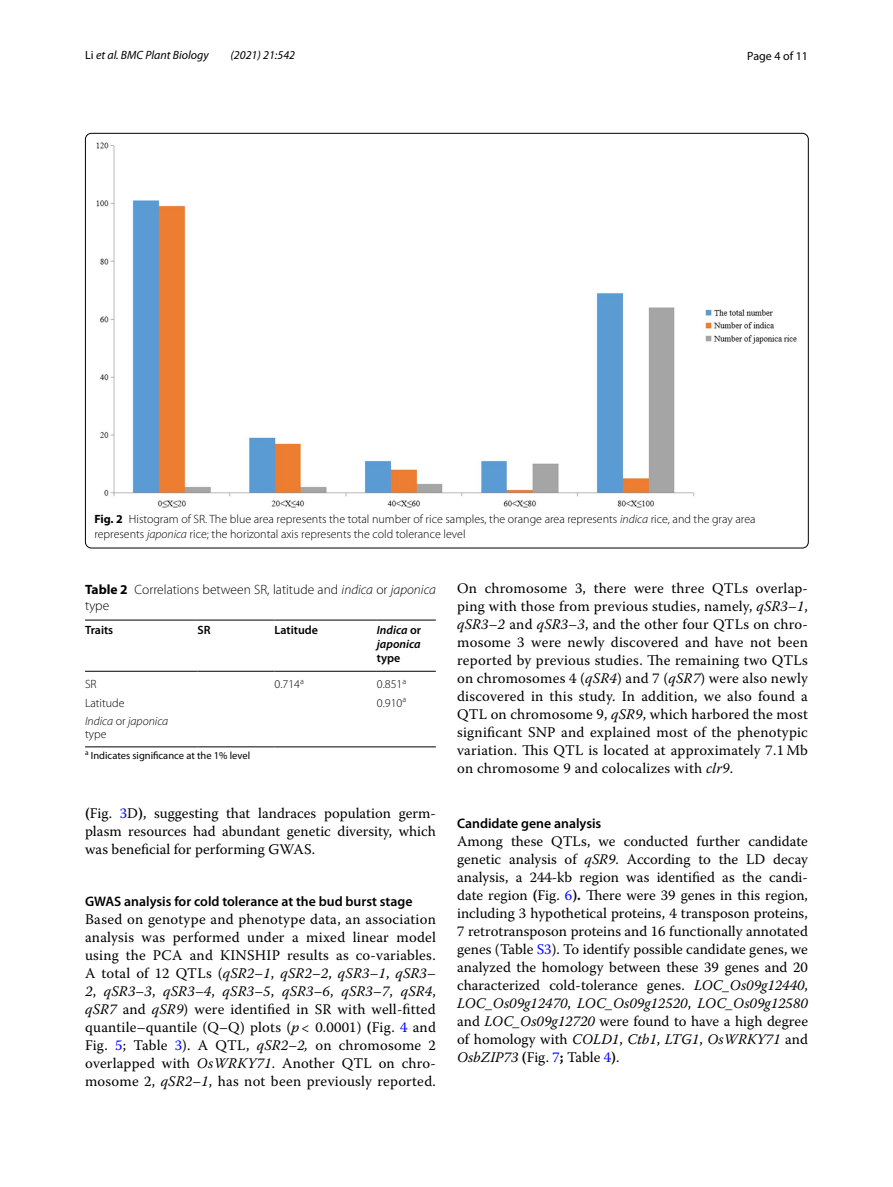
<style>
.page{position:relative;width:893px;height:1187px;background:#fff}
.page>*{position:absolute;margin:0;border:0;box-sizing:border-box;transform-origin:0 0}
.t1{font:14.7px/18px "Warnock Pro";letter-spacing:.01em;color:#000;text-align:justify}
.t2{font:600 13.8px "Myriad Pro";color:#000}
.t3{font:300 13.5px/16.5px "Myriad Pro";color:#000}
.t4{font:300 12px/15px "Myriad Pro";color:#000}
.t5{font:italic 12px "Myriad Pro";color:#000}
.t6{font:600 12px "Myriad Pro";color:#000}
.t7{font:italic 300 12px/13.5px "Myriad Pro";color:#000}
.t8{font:italic 600 12px/13.5px "Myriad Pro";color:#000}
.t9{font:12px "Myriad Pro";color:#000}
.t10{font:10.5px "Myriad Pro";color:#000}
.s1{font-style:normal}
.s2{font-weight:700}
.s3{font-style:italic}
.s4{color:#00f}
</style>
<div class="page">
<img style="left:97px;top:142px;width:700px;height:366px">
<hr style="left:85px;top:619px;width:113px;height:1px;background:#000">
<hr style="left:85px;top:671px;width:113px;height:1px;background:#000">
<hr style="left:198px;top:619px;width:77px;height:1px;background:#000">
<hr style="left:198px;top:671px;width:77px;height:1px;background:#000">
<hr style="left:275px;top:619px;width:102px;height:1px;background:#000">
<hr style="left:275px;top:671px;width:102px;height:1px;background:#000">
<hr style="left:377px;top:619px;width:59px;height:1px;background:#000">
<hr style="left:377px;top:671px;width:59px;height:1px;background:#000">
<hr style="left:85px;top:746px;width:113px;height:1px;background:#000">
<hr style="left:198px;top:746px;width:77px;height:1px;background:#000">
<hr style="left:275px;top:746px;width:102px;height:1px;background:#000">
<hr style="left:377px;top:746px;width:59px;height:1px;background:#000">
<p class="t5" style="left:85px;top:48px;width:125px"><span class="s1">Li</span> et al. BMC Plant Biology</p>
<p class="t5" style="left:230px;top:48px;width:66px">(2021) 21:542</p>
<p class="t9" style="left:747px;top:48px;width:62px">Page 4 of 11</p>
<p class="t4" style="left:94px;top:512px;width:663px"><span class="s2">Fig. 2</span> Histogram of SR. The blue area represents the total number of rice samples, the orange area represents <span class="s3">indica</span> rice, and the gray area represents <span class="s3">japonica</span> rice; the horizontal axis represents the cold tolerance level</p>
<p class="t3" style="left:85px;top:581px;width:352px"><span class="s2">Table 2</span> Correlations between SR, latitude and <span class="s3">indica</span> or <span class="s3">japonica </span>type</p>
<p class="t6" style="left:85px;top:622px;width:30px">Traits</p>
<p class="t6" style="left:198px;top:622px;width:15px">SR</p>
<p class="t6" style="left:275px;top:622px;width:45px">Latitude</p>
<p class="t8" style="left:377px;top:623px;width:46px">Indica <span class="s1">or </span>japonica</p>
<p class="t6" style="left:377px;top:649px;width:25px">type</p>
<p class="t4" style="left:85px;top:677px;width:13px">SR</p>
<p class="t4" style="left:275px;top:677px;width:31px">0.714<sup>a</sup></p>
<p class="t4" style="left:377px;top:677px;width:31px">0.851<sup>a</sup></p>
<p class="t4" style="left:85px;top:695px;width:41px">Latitude</p>
<p class="t4" style="left:377px;top:695px;width:31px">0.910<sup>a</sup></p>
<p class="t7" style="left:85px;top:714px;width:85px">Indica <span class="s1">or</span> japonica <span class="s1">type</span></p>
<p class="t10" style="left:85px;top:749px;width:167px"><sup>a</sup> Indicates significance at the 1% level</p>
<p class="t1" style="left:85px;top:804px;width:352px"><span class="s2">(</span>Fig. <span class="s4">3</span>D<span class="s2">)</span>, suggesting that landraces population germ&shy;plasm resources had abundant genetic diversity, which was beneficial for performing GWAS.</p>
<p class="t2" style="left:85px;top:892px;width:329px">GWAS analysis for cold tolerance at the bud burst stage</p>
<p class="t1" style="left:85px;top:910px;width:352px">Based on genotype and phenotype data, an association analysis was performed under a mixed linear model using the PCA and KINSHIP results as co-variables.<br>A total of 12 QTLs (<span class="s3">qSR2–1</span>, <span class="s3">qSR2–2</span>, <span class="s3">qSR3–1</span>, <span class="s3">qSR3– 2</span>, <span class="s3">qSR3–3</span>, <span class="s3">qSR3–4</span>, <span class="s3">qSR3–5</span>, <span class="s3">qSR3–6</span>, <span class="s3">qSR3–7</span>, <span class="s3">qSR4</span>, <span class="s3">qSR7</span> and <span class="s3">qSR9</span>) were identified in SR with well-fitted quantile–quantile (Q–Q) plots (<span class="s3">p &lt;</span> 0.0001) <span class="s2">(</span>Fig. <span class="s4">4</span> and Fig. <span class="s4">5</span>; Table <span class="s4">3</span>). A QTL, <span class="s3">qSR2–2,</span> on chromosome 2 overlapped with <span class="s3">OsWRKY71</span>. Another QTL on chro&shy;mosome 2, <span class="s3">qSR2–1</span>, has not been previously reported.</p>
<p class="t1" style="left:457px;top:579px;width:352px">On chromosome 3, there were three QTLs overlap&shy;ping with those from previous studies, namely, <span class="s3">qSR3–1</span>, <span class="s3">qSR3–2</span> and <span class="s3">qSR3–3</span>, and the other four QTLs on chro&shy;mosome 3 were newly discovered and have not been reported by previous studies. The remaining two QTLs on chromosomes 4 (<span class="s3">qSR4</span>) and 7 (<span class="s3">qSR7</span>) were also newly discovered in this study. In addition, we also found a QTL on chromosome 9, <span class="s3">qSR9</span>, which harbored the most significant SNP and explained most of the phenotypic variation. This QTL is located at approximately 7.1Mb on chromosome 9 and colocalizes with <span class="s3">clr9</span>.</p>
<p class="t2" style="left:457px;top:814px;width:146px">Candidate gene analysis</p>
<p class="t1" style="left:457px;top:831px;width:352px">Among these QTLs, we conducted further candidate genetic analysis of <span class="s3">qSR9</span>. According to the LD decay analysis, a 244-kb region was identified as the candi&shy;date region <span class="s2">(</span>Fig. <span class="s4">6</span><span class="s2">).</span> There were 39 genes in this region, including 3 hypothetical proteins, 4 transposon proteins, 7 retrotransposon proteins and 16 functionally annotated genes (Table <span class="s4">S3</span>). To identify possible candidate genes, we analyzed the homology between these 39 genes and 20 characterized cold-tolerance genes. <span class="s3">LOC_Os09g12440</span>, <span class="s3">LOC_Os09g12470</span>, <span class="s3">LOC_Os09g12520</span>, <span class="s3">LOC_Os09g12580 </span>and <span class="s3">LOC_Os09g12720</span> were found to have a high degree of homology with <span class="s3">COLD1</span>, <span class="s3">Ctb1</span>, <span class="s3">LTG1</span>, <span class="s3">OsWRKY71</span> and <span class="s3">OsbZIP73</span> <span class="s2">(</span>Fig. <span class="s4">7</span><span class="s2">;</span> Table <span class="s4">4</span><span class="s2">)</span>.</p>
</div>
